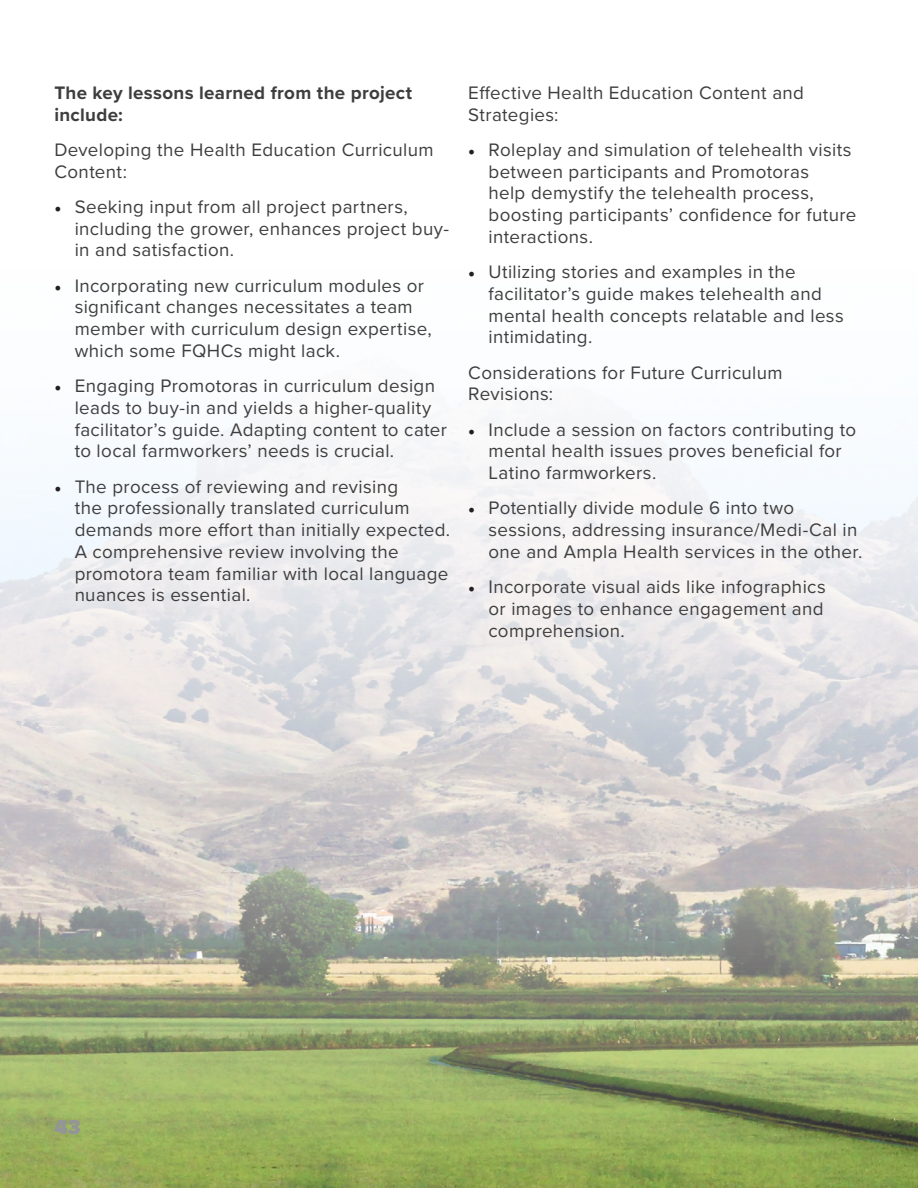
<style>
.page{position:relative;width:918px;height:1188px;background:#fff}
.page>*{position:absolute;margin:0;border:0;box-sizing:border-box;transform-origin:0 0}
.t1{font:900 21px "Proxima Nova";color:#939598}
.t2{font:18.75px/21.8px "Proxima Nova";letter-spacing:.02em;color:#3e3e3f}
.t3{font:700 18.75px/21.8px "Proxima Nova";letter-spacing:.015em;color:#3e3e3f}
.s1{font-family:"Minion Pro";font-size:18px;color:#231f20}
</style>
<div class="page">
<img style="left:0;top:418px;width:918px;height:770px">
<p class="t3" style="left:54px;top:81px;width:359px">The key lessons learned from the project include:</p>
<p class="t2" style="left:54px;top:138px;width:381px">Developing the Health Education Curriculum<br>Content:</p>
<p class="t2" style="left:75px;top:195px;width:376px;text-indent:-20px"><span class="s1">•</span> Seeking input from all project partners, including the grower, enhances project buy&shy;in and satisfaction.</p>
<p class="t2" style="left:75px;top:274px;width:359px;text-indent:-20px"><span class="s1">•</span> Incorporating new curriculum modules or significant changes necessitates a team member with curriculum design expertise, which some FQHCs might lack.</p>
<p class="t2" style="left:75px;top:374px;width:374px;text-indent:-20px"><span class="s1">•</span> Engaging Promotoras in curriculum design leads to buy-in and yields a higher-quality facilitator’s guide. Adapting content to cater to local farmworkers’ needs is crucial.</p>
<p class="t2" style="left:75px;top:475px;width:377px;text-indent:-20px"><span class="s1">•</span> The process of reviewing and revising<br>the professionally translated curriculum demands more effort than initially expected.<br>A comprehensive review involving the promotora team familiar with local language nuances is essential.</p>
<p class="t2" style="left:468px;top:81px;width:337px">Effective Health Education Content and<br>Strategies:</p>
<p class="t2" style="left:489px;top:138px;width:369px;text-indent:-20px"><span class="s1">•</span> Roleplay and simulation of telehealth visits between participants and Promotoras<br>help demystify the telehealth process, boosting participants’ confidence for future interactions.</p>
<p class="t2" style="left:489px;top:260px;width:357px;text-indent:-20px"><span class="s1">•</span> Utilizing stories and examples in the facilitator’s guide makes telehealth and mental health concepts relatable and less intimidating.</p>
<p class="t2" style="left:468px;top:361px;width:316px">Considerations for Future Curriculum<br>Revisions:</p>
<p class="t2" style="left:489px;top:418px;width:369px;text-indent:-20px"><span class="s1">•</span> Include a session on factors contributing to mental health issues proves beneficial for<br>Latino farmworkers.</p>
<p class="t2" style="left:489px;top:496px;width:375px;text-indent:-20px"><span class="s1">•</span> Potentially divide module 6 into two sessions, addressing insurance/Medi-Cal in one and Ampla Health services in the other.</p>
<p class="t2" style="left:489px;top:575px;width:339px;text-indent:-20px"><span class="s1">•</span> Incorporate visual aids like infographics or images to enhance engagement and comprehension.</p>
<p class="t1" style="left:54px;top:1111px;width:28px">43</p>
</div>
